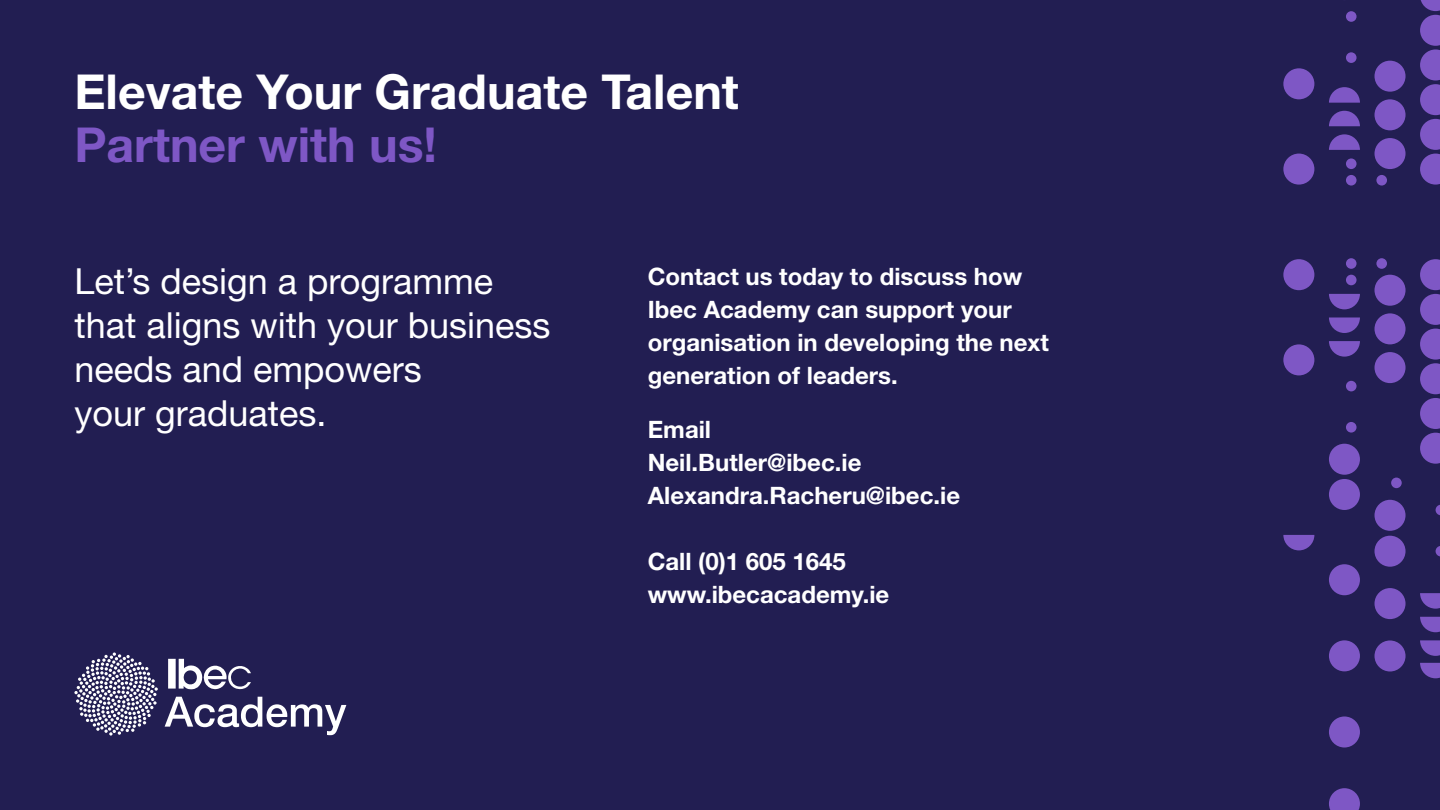
<style>
.page{position:relative;width:1440px;height:810px;background:#221e52}
.page>*{position:absolute;margin:0;border:0;box-sizing:border-box;transform-origin:0 0}
.t1{font:700 48.22px "Helvetica Neue LT Std";color:#fff}
.t2{font:700 48.22px "Helvetica Neue LT Std";color:#7e57c5}
.t3{font:36px/44.2px "Helvetica Neue LT Std";color:#fff}
.t4{font:700 24px/33px "Helvetica Neue LT Std";color:#fff}
</style>
<div class="page">
<svg style="left:74px;top:652px;width:84px;height:84px"></svg>
<svg style="left:165px;top:659px;width:181px;height:76px"></svg>
<svg style="left:1283px;top:0;width:157px;height:810px"></svg>
<h1 class="t1" style="left:74px;top:62px;width:666px">Elevate Your Graduate Talent</h1>
<h1 class="t2" style="left:74px;top:115px;width:364px">Partner with us!</h1>
<h2 class="t3" style="left:74px;top:258px;width:478px">Let’s design a programme that aligns with your business needs and empowers<br>your graduates.</h2>
<p class="t4" style="left:648px;top:259px;width:403px">Contact us today to discuss how<br>Ibec Academy can support your organisation in developing the next generation of leaders.</p>
<p class="t4" style="left:648px;top:413px;width:314px">Email<br>Neil.Butler@ibec.ie<br>Alexandra.Racheru@ibec.ie</p>
<p class="t4" style="left:648px;top:545px;width:243px">Call (0)1 605 1645 www.ibecacademy.ie</p>
</div>
